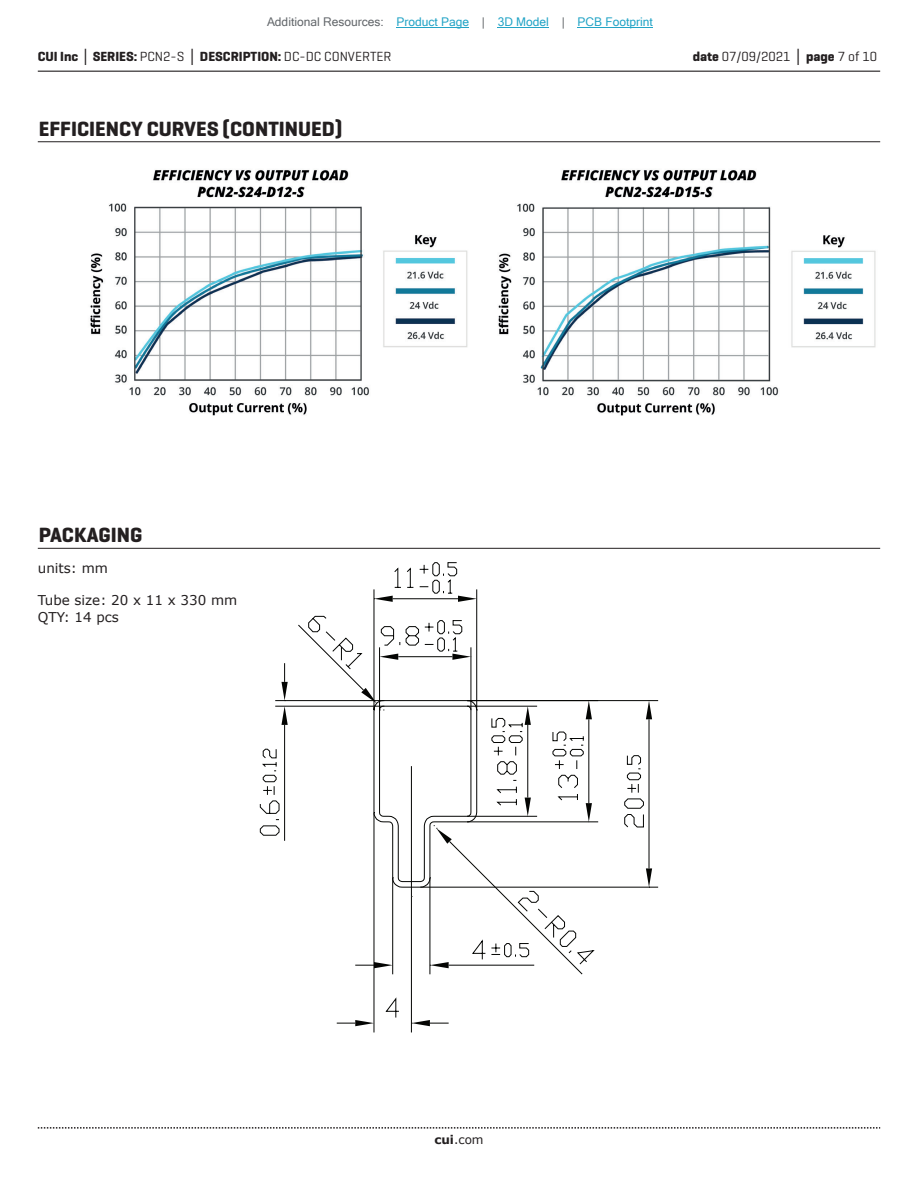
<style>
.page{position:relative;width:918px;height:1188px;background:#fff}
.page>*{position:absolute;margin:0;border:0;box-sizing:border-box;transform-origin:0 0}
.t1{font:700 21px "Geogrotesque";color:#231f20}
.t2{font:700 13.5px "Geogrotesque";color:#231f20}
.t3{font:13.5px/16.2px "Verdana";color:#231f20}
.t4{font:13.5px "Geogrotesque";color:#231f20}
.t5{font:12px "Microsoft Sans Serif";color:#23a4c6}
.t6{font:12px "Verdana";color:#231f20}
.s1{color:#63676b}
.s2{font-family:"Verdana"}
.s3{font-weight:400}
.s4{font-weight:700}
.s5{font-family:"Verdana";font-weight:700}
</style>
<div class="page">
<hr style="left:38px;top:71px;width:842px;height:1px;background:#231f20">
<svg style="left:38px;top:1127px;width:842px;height:2px"></svg>
<svg style="left:650px;top:701px;width:2px;height:18px"></svg>
<svg style="left:650px;top:868px;width:2px;height:19px"></svg>
<svg style="left:355px;top:700px;width:295px;height:332px"></svg>
<svg style="left:260px;top:562px;width:332px;height:464px"></svg>
<hr style="left:38px;top:141px;width:842px;height:1px;background:#231f20">
<hr style="left:38px;top:548px;width:842px;height:1px;background:#231f20">
<img style="left:90px;top:170px;width:786px;height:245px">
<hr style="left:397px;top:27px;width:72px;height:1px;background:#23a4c6">
<hr style="left:498px;top:27px;width:51px;height:1px;background:#23a4c6">
<hr style="left:578px;top:27px;width:75px;height:1px;background:#23a4c6">
<p class="t5" style="left:267px;top:15px;width:387px"><span class="s1">Additional Resources:</span> Product Page <span class="s1">|</span> 3D Model <span class="s1">|</span> PCB Footprint</p>
<p class="t2" style="left:38px;top:48px;width:355px">CUI Inc <span class="s2">│</span> SERIES: <span class="s3">PCN2-S</span> <span class="s2">│</span> DESCRIPTION: <span class="s3">DC-DC CONVERTER</span></p>
<p class="t4" style="left:693px;top:48px;width:186px"><span class="s4">date</span> 07/09/2021 <span class="s5">│</span> <span class="s4">page</span> 7 of 10</p>
<h1 class="t1" style="left:39px;top:116px;width:305px">EFFICIENCY CURVES (CONTINUED)</h1>
<h1 class="t1" style="left:39px;top:522px;width:105px">PACKAGING</h1>
<p class="t3" style="left:38px;top:560px;width:72px">units: mm</p>
<p class="t3" style="left:38px;top:592px;width:201px">Tube size: 20 x 11 x 330 mm<br>QTY: 14 pcs</p>
<p class="t6" style="left:434px;top:1131px;width:51px"><span class="s4">cui</span>.com</p>
</div>
